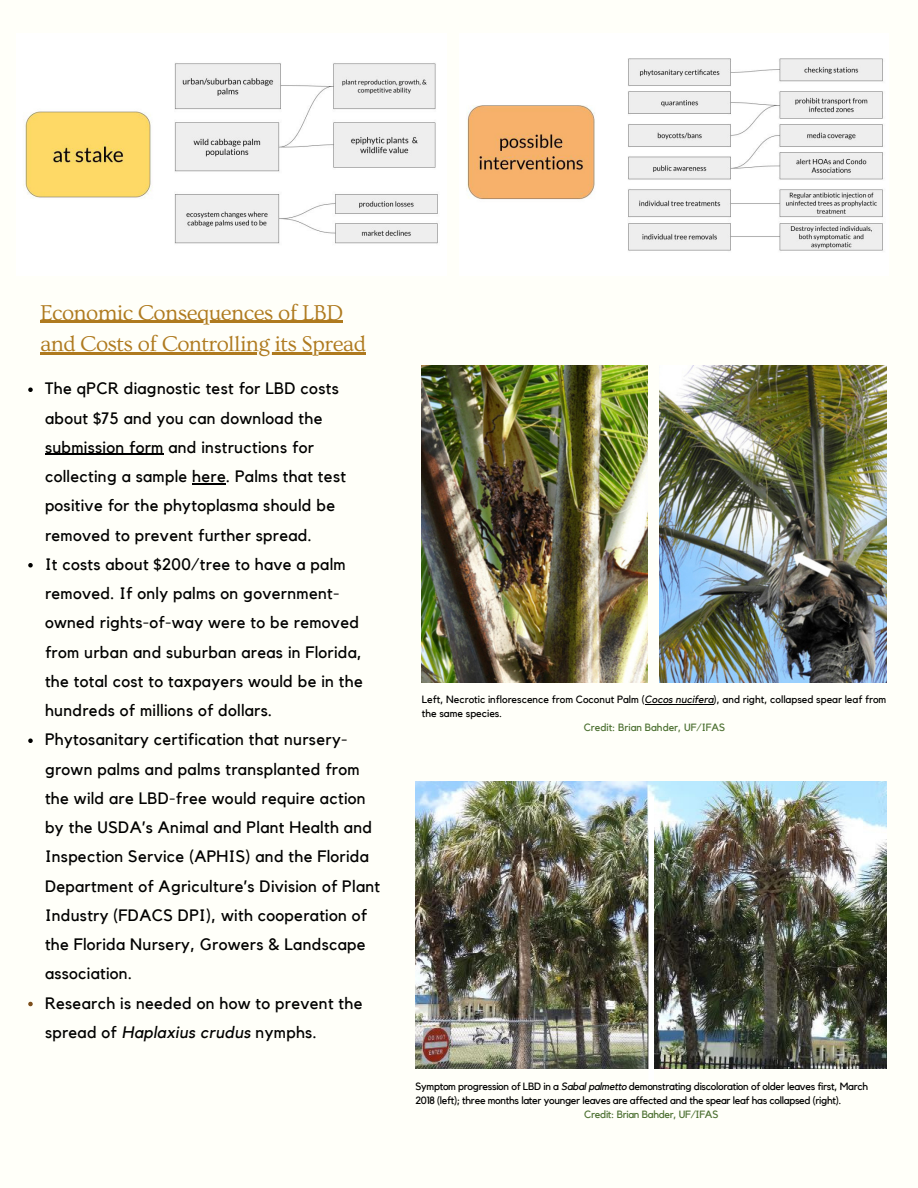
<style>
.page{position:relative;width:918px;height:1188px;background:#fffff9}
.page>*{position:absolute;margin:0;border:0;box-sizing:border-box;transform-origin:0 0}
.t1{font:22.5px/31.5px "Ovo";letter-spacing:-.025em;color:#af7a1f}
.t2{font:16.5px/29.2px "Kollektif";letter-spacing:.02em;color:#000}
.t3{font:10.5px/14px "Kollektif";letter-spacing:-.025em;color:#000}
.t4{font:10.5px/14px "Kollektif";color:#000}
.t5{font:10.5px "Kollektif";letter-spacing:-.01em;color:#4c7031}
.s1{font-style:italic}
</style>
<div class="page">
<img style="left:415px;top:781px;width:472px;height:287px">
<div style="left:648px;top:796px;width:6px;height:287px;background:#fff"></div>
<img style="left:422px;top:366px;width:226px;height:317px">
<img style="left:660px;top:366px;width:227px;height:317px">
<img style="left:25px;top:63px;width:413px;height:181px">
<img style="left:467px;top:58px;width:416px;height:193px">
<hr style="left:40px;top:321px;width:303px;height:2px;background:#af7a1f">
<hr style="left:40px;top:352px;width:325px;height:2px;background:#af7a1f">
<svg style="left:28px;top:388px;width:5px;height:4px"></svg>
<hr style="left:45px;top:454px;width:119px;height:1px;background:#000">
<hr style="left:192px;top:483px;width:34px;height:1px;background:#000">
<svg style="left:28px;top:563px;width:5px;height:5px"></svg>
<svg style="left:28px;top:739px;width:5px;height:4px"></svg>
<svg style="left:28px;top:1002px;width:5px;height:4px"></svg>
<hr style="left:645px;top:704px;width:69px;height:1px;background:#000">
<p class="t1" style="left:40px;top:297px;width:327px">Economic Consequences of LBD and Costs of Controlling its Spread</p>
<p class="t2" style="left:45px;top:375px;width:303px">The qPCR diagnostic test for LBD costs about $75 and you can download the submission form and instructions for collecting a sample here. Palms that test positive for the phytoplasma should be removed to prevent further spread.</p>
<p class="t2" style="left:45px;top:550px;width:319px">It costs about $200/tree to have a palm removed. If only palms on government&shy;owned rights-of-way were to be removed from urban and suburban areas in Florida, the total cost to taxpayers would be in the hundreds of millions of dollars.</p>
<p class="t2" style="left:45px;top:726px;width:337px">Phytosanitary certification that nursery&shy;grown palms and palms transplanted from the wild are LBD-free would require action by the USDA’s Animal and Plant Health and Inspection Service (APHIS) and the Florida Department of Agriculture’s Division of Plant Industry (FDACS DPI), with cooperation of the Florida Nursery, Growers &amp; Landscape association.</p>
<p class="t2" style="left:45px;top:989px;width:319px">Research is needed on how to prevent the spread of <span class="s1">Haplaxius crudus</span> nymphs.</p>
<p class="t4" style="left:422px;top:693px;width:466px">Left, Necrotic inflorescence from Coconut Palm (<span class="s1">Cocos nucifera</span>), and right, collapsed spear leaf from the same species.</p>
<p class="t5" style="left:584px;top:722px;width:143px">Credit: Brian Bahder, UF/IFAS</p>
<p class="t3" style="left:415px;top:1080px;width:454px">Symptom progression of LBD in a <span class="s1">Sabal palmetto</span> demonstrating discoloration of older leaves first, March<br>2018 (left); three months later younger leaves are affected and the spear leaf has collapsed (right).</p>
<p class="t5" style="left:584px;top:1110px;width:136px">Credit: Brian Bahder, UF/IFAS</p>
</div>
